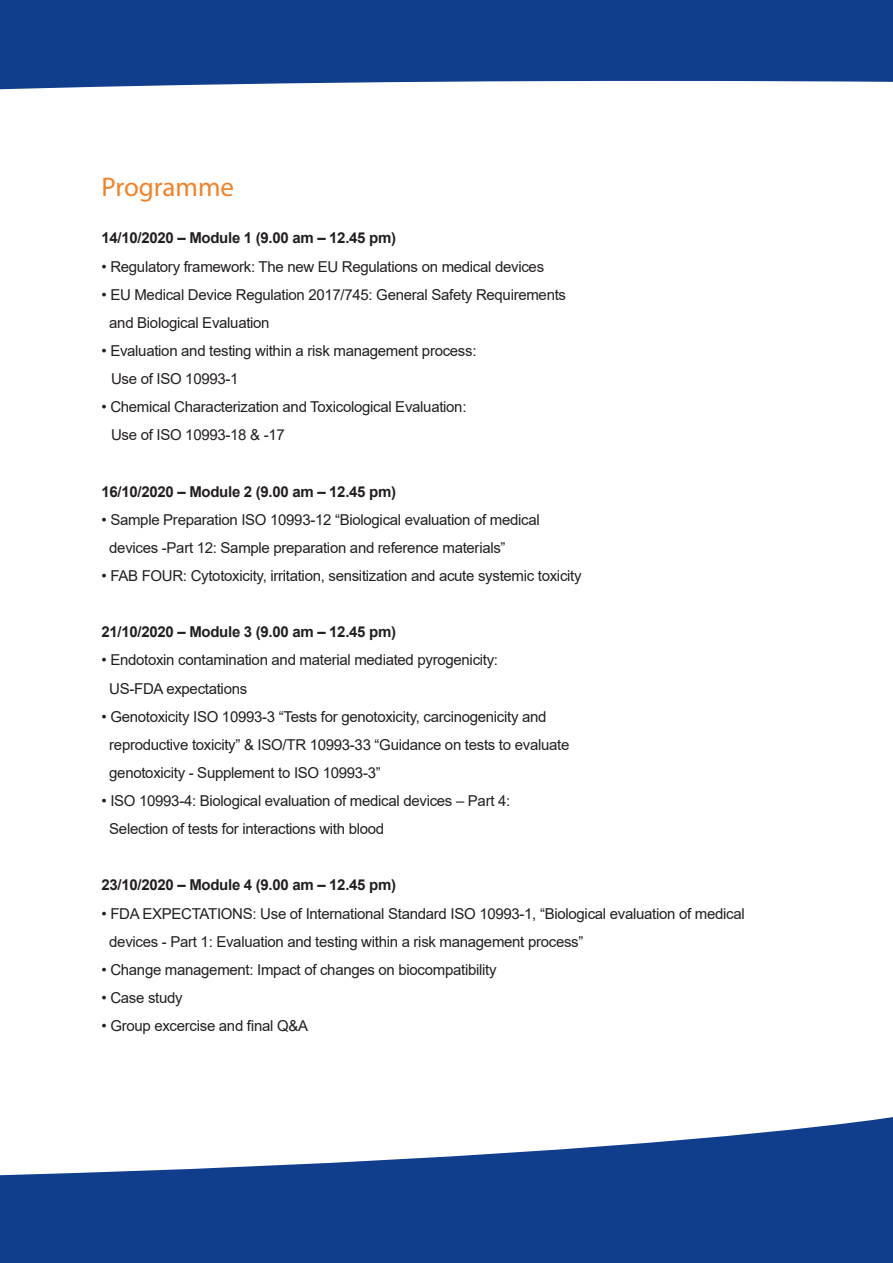
<style>
.page{position:relative;width:893px;height:1263px;background:#fff}
.page>*{position:absolute;margin:0;border:0;box-sizing:border-box;transform-origin:0 0}
.Subhead{font:27px "Myriad Pro";letter-spacing:-.005em;color:#f48026}
.Body_text{font:15px "Arial";letter-spacing:-.02em;color:#231f20}
.Body_text-2{font:700 15px "Arial";letter-spacing:-.02em;color:#231f20}
</style>
<div class="page">
<svg style="left:0;top:1117px;width:893px;height:146px;fill:#103d8c"></svg>
<svg style="left:0;top:0;width:893px;height:90px;background:#224c94"></svg>
<p class="Subhead" style="left:102px;top:170px;width:134px">Programme</p>
<p class="Body_text-2" style="left:102px;top:228px;width:296px">14/10/2020 – Module 1 (9.00 am – 12.45 pm)</p>
<p class="Body_text" style="left:102px;top:256px;width:444px">• Regulatory framework: The new EU Regulations on medical devices</p>
<p class="Body_text" style="left:102px;top:284px;width:466px">• EU Medical Device Regulation 2017/745: General Safety Requirements</p>
<p class="Body_text" style="left:109px;top:312px;width:162px">and Biological Evaluation</p>
<p class="Body_text" style="left:102px;top:340px;width:376px">• Evaluation and testing within a risk management process:</p>
<p class="Body_text" style="left:111px;top:368px;width:129px">Use of ISO 10993-1</p>
<p class="Body_text" style="left:102px;top:397px;width:366px">• Chemical Characterization and Toxicological Evaluation:</p>
<p class="Body_text" style="left:111px;top:425px;width:175px">Use of ISO 10993-18 &amp; -17</p>
<p class="Body_text-2" style="left:102px;top:481px;width:296px">16/10/2020 – Module 2 (9.00 am – 12.45 pm)</p>
<p class="Body_text" style="left:102px;top:509px;width:440px">• Sample Preparation ISO 10993-12 “Biological evaluation of medical</p>
<p class="Body_text" style="left:109px;top:537px;width:398px">devices -Part 12: Sample preparation and reference materials”</p>
<p class="Body_text" style="left:102px;top:565px;width:482px">• FAB FOUR: Cytotoxicity, irritation, sensitization and acute systemic toxicity</p>
<p class="Body_text-2" style="left:102px;top:621px;width:296px">21/10/2020 – Module 3 (9.00 am – 12.45 pm)</p>
<p class="Body_text" style="left:102px;top:650px;width:398px">• Endotoxin contamination and material mediated pyrogenicity:</p>
<p class="Body_text" style="left:109px;top:678px;width:139px">US-FDA expectations</p>
<p class="Body_text" style="left:102px;top:706px;width:447px">• Genotoxicity ISO 10993-3 “Tests for genotoxicity, carcinogenicity and</p>
<p class="Body_text" style="left:109px;top:734px;width:462px">reproductive toxicity” &amp; ISO/TR 10993-33 “Guidance on tests to evaluate</p>
<p class="Body_text" style="left:109px;top:762px;width:273px">genotoxicity - Supplement to ISO 10993-3”</p>
<p class="Body_text" style="left:102px;top:790px;width:410px">• ISO 10993-4: Biological evaluation of medical devices – Part 4:</p>
<p class="Body_text" style="left:109px;top:818px;width:276px">Selection of tests for interactions with blood</p>
<p class="Body_text-2" style="left:102px;top:874px;width:296px">23/10/2020 – Module 4 (9.00 am – 12.45 pm)</p>
<p class="Body_text" style="left:102px;top:903px;width:645px">• FDA EXPECTATIONS: Use of International Standard ISO 10993-1, “Biological evaluation of medical</p>
<p class="Body_text" style="left:109px;top:931px;width:476px">devices - Part 1: Evaluation and testing within a risk management process”</p>
<p class="Body_text" style="left:102px;top:959px;width:397px">• Change management: Impact of changes on biocompatibility</p>
<p class="Body_text" style="left:102px;top:987px;width:83px">• Case study</p>
<p class="Body_text" style="left:102px;top:1015px;width:208px">• Group excercise and final Q&amp;A</p>
</div>
